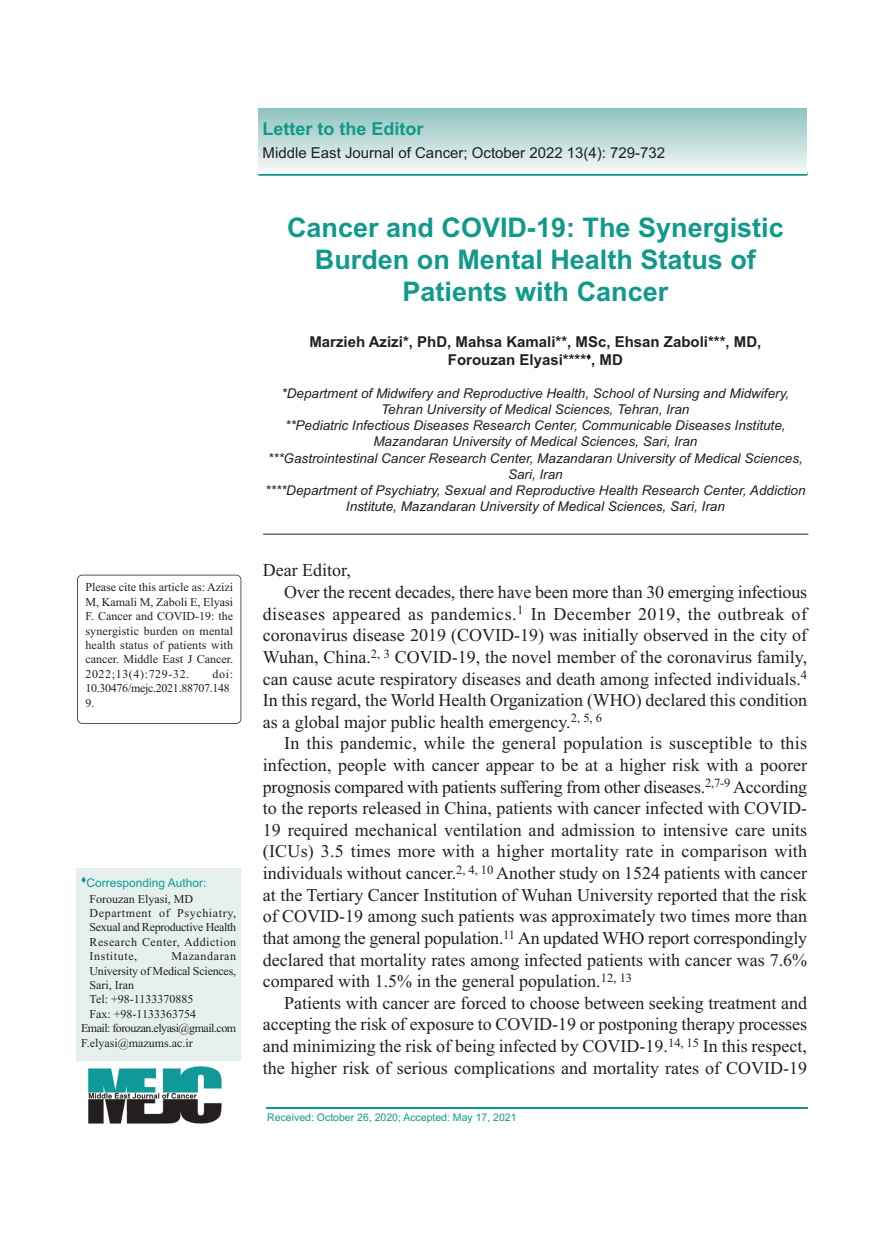
<style>
.page{position:relative;width:893px;height:1234px;background:#fff}
.page>*{position:absolute;margin:0;border:0;box-sizing:border-box;transform-origin:0 0}
.t1{font:700 27px/32.4px "Arial";color:#0f9a8c;text-align:center}
.t2{font:18px/21.6px "Times New Roman";color:#231f20;text-align:justify}
.t3{font:700 18px "Arial";color:#0f9a8c}
.t4{font:700 15px "Arial";color:#231f20}
.t5{font:15px "Arial";color:#231f20}
.t6{font:italic 13.5px/16.2px "Arial";color:#231f20;text-align:center}
.t7{font:12px/14.4px "Times New Roman";color:#231f20;text-align:justify}
.t8{font:12px/14.4px "Times New Roman";letter-spacing:-.025em;color:#231f20}
.t9{font:12px "Times New Roman";letter-spacing:-.04em;color:#231f20}
.t10{font:12px "Arial";color:#0f9a8c}
.t11{font:10.5px "Arial";color:#0f9a8c}
</style>
<div class="page">
<hr style="left:259px;top:172px;width:548px;height:3px;background:#0f9a8c">
<hr style="left:266px;top:1107px;width:542px;height:1px;background:#0f9a8c">
<div style="left:258px;top:109px;width:548px;height:65px;background:linear-gradient(to bottom,#8fc3bd,#f7faf9)"></div>
<div style="left:77px;top:868px;width:164px;height:192px;background:#e6f1ef"></div>
<hr style="left:263px;top:534px;width:545px;height:1px;background:#231f20">
<div style="left:77px;top:574px;width:164px;height:149px;border:2px solid #231f20;border-radius:5px"></div>
<svg style="left:88px;top:1066px;width:134px;height:58px"></svg>
<p class="t7" style="left:85px;top:581px;width:149px">Please cite this article as: Azizi M, Kamali M, Zaboli E, Elyasi F. Cancer and COVID-19: the synergistic burden on mental health status of patients with cancer. Middle East J Cancer.<br>2022;13(4):729-32.</p>
<p class="t8" style="left:85px;top:667px;width:149px;text-indent:127px">doi:<br>10.30476/mejc.2021.88707.148<br>9.</p>
<p class="t10" style="left:81px;top:878px;width:127px"><sup>♦</sup>Corresponding Author:</p>
<p class="t7" style="left:90px;top:892px;width:105px">Forouzan Elyasi, MD</p>
<p class="t7" style="left:90px;top:906px;width:148px">Department of Psychiatry, Sexual and Reproductive Health Research Center, Addiction Institute,</p>
<p class="t7" style="left:90px;top:949px;width:148px;text-indent:82px">Mazandaran University of Medical Sciences, Sari, Iran</p>
<p class="t7" style="left:90px;top:993px;width:105px">Tel: +98-1133370885</p>
<p class="t7" style="left:90px;top:1007px;width:108px">Fax: +98-1133363754</p>
<p class="t9" style="left:81px;top:1023px;width:157px">Email: forouzan.elyasi@gmail.com</p>
<p class="t7" style="left:81px;top:1036px;width:113px">F.elyasi@mazums.ac.ir</p>
<p class="t3" style="left:263px;top:122px;width:130px">Original Article</p>
<p class="t3" style="left:263px;top:122px;width:163px">Letter to the Editor</p>
<p class="t5" style="left:263px;top:147px;width:404px">Middle East Journal of Cancer; October 2022 13(4): 729-732</p>
<p class="t5" style="left:472px;top:147px;width:101px">July 2015 6(3):</p>
<p class="t1" style="left:287px;top:213px;width:498px">Cancer and COVID-19: The Synergistic<br>Burden on Mental Health Status of<br>Patients with Cancer</p>
<p class="t4" style="left:309px;top:336px;width:454px">Marzieh Azizi*, PhD, Mahsa Kamali**, MSc, Ehsan Zaboli***, MD,</p>
<p class="t4" style="left:448px;top:354px;width:176px">Forouzan Elyasi****<sup>♦</sup>, MD</p>
<p class="t6" style="left:281px;top:386px;width:509px">*Department of Midwifery and Reproductive Health, School of Nursing and Midwifery,<br>Tehran University of Medical Sciences, Tehran, Iran</p>
<p class="t6" style="left:285px;top:418px;width:502px">**Pediatric Infectious Diseases Research Center, Communicable Diseases Institute,<br>Mazandaran University of Medical Sciences, Sari, Iran</p>
<p class="t6" style="left:268px;top:451px;width:536px">***Gastrointestinal Cancer Research Center, Mazandaran University of Medical Sciences,<br>Sari, Iran</p>
<p class="t6" style="left:265px;top:483px;width:542px">****Department of Psychiatry, Sexual and Reproductive Health Research Center, Addiction<br>Institute, Mazandaran University of Medical Sciences, Sari, Iran</p>
<p class="t2" style="left:263px;top:561px;width:90px">Dear Editor,</p>
<p class="t2" style="left:263px;top:583px;width:546px;text-indent:21px">Over the recent decades, there have been more than 30 emerging infectious diseases appeared as pandemics.<sup>1</sup> In December 2019, the outbreak of coronavirus disease 2019 (COVID-19) was initially observed in the city of Wuhan, China.<sup>2,</sup> <sup>3</sup> COVID-19, the novel member of the coronavirus family, can cause acute respiratory diseases and death among infected individuals.<sup>4<br></sup>In this regard, the World Health Organization (WHO) declared this condition as a global major public health emergency.<sup>2,</sup> <sup>5,</sup> <sup>6</sup></p>
<p class="t2" style="left:263px;top:734px;width:546px;text-indent:21px">In this pandemic, while the general population is susceptible to this infection, people with cancer appear to be at a higher risk with a poorer prognosis compared with patients suffering from other diseases.<sup>2,7-9</sup> According to the reports released in China, patients with cancer infected with COVID-19 required mechanical ventilation and admission to intensive care units (ICUs) 3.5 times more with a higher mortality rate in comparison with individuals without cancer.<sup>2,</sup> <sup>4,</sup> <sup>10</sup> Another study on 1524 patients with cancer at the Tertiary Cancer Institution of Wuhan University reported that the risk of COVID-19 among such patients was approximately two times more than that among the general population.<sup>11</sup> An updated WHO report correspondingly declared that mortality rates among infected patients with cancer was 7.6% compared with 1.5% in the general population.<sup>12,</sup> <sup>13</sup></p>
<p class="t2" style="left:263px;top:993px;width:546px;text-indent:21px">Patients with cancer are forced to choose between seeking treatment and accepting the risk of exposure to COVID-19 or postponing therapy processes and minimizing the risk of being infected by COVID-19.<sup>14,</sup> <sup>15</sup> In this respect, the higher risk of serious complications and mortality rates of COVID-19</p>
<p class="t11" style="left:267px;top:1113px;width:251px">Received: October 26, 2020; Accepted: May 17, 2021</p>
</div>
